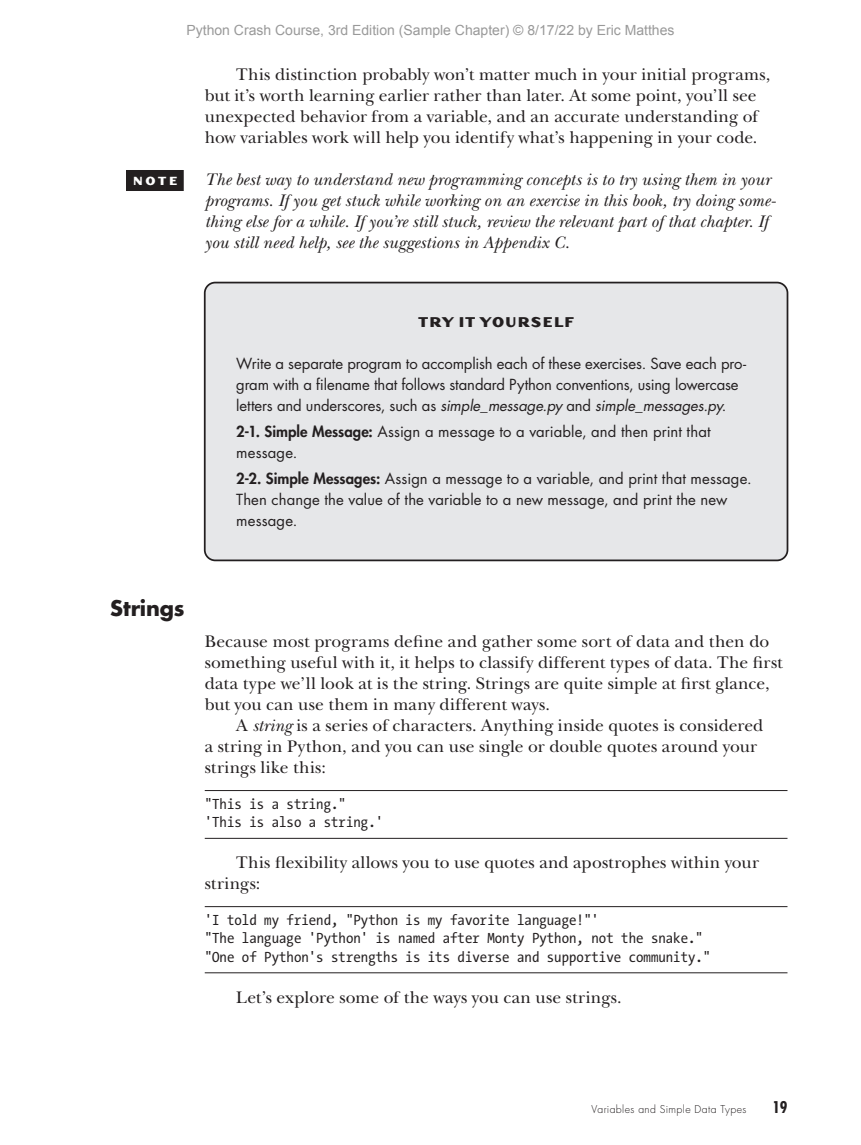
<style>
.page{position:relative;width:861px;height:1145px;background:#fff}
.page>*{position:absolute;margin:0;border:0;box-sizing:border-box;transform-origin:0 0}
.t1{font:700 21px "Futura Std";letter-spacing:-.005em;color:#231f20}
.t2{font:17.5px/21px "New Baskerville Std";letter-spacing:.005em;color:#231f20}
.t3{font:italic 17.5px/21px "New Baskerville Std";letter-spacing:.005em;color:#231f20}
.t4{font:700 15.75px "Dogma OT";letter-spacing:.09em;color:#231f20}
.t5{font:700 condensed 15.75px "Futura Std";color:#231f20}
.t6{font:14.88px/21px "Futura Std";color:#231f20}
.t7{font:14.88px/18.4px "The Sans Mono Cd W5";color:#231f20}
.t8{font:14px "Arial";color:#999}
.t9{font:700 13.12px "Dogma OT";color:#fff}
.t10{font:300 10.5px "Futura Std";letter-spacing:.04em;color:#231f20}
.s1{font-style:italic}
.s2{font-weight:800}
</style>
<div class="page">
<div style="left:126px;top:170px;width:58px;height:21px;background:#231f20"></div>
<div style="left:205px;top:282px;width:583px;height:278px;background:#e6e7e9;border-radius:10px"></div>
<div style="left:204px;top:282px;width:584px;height:279px;border:2px solid #231f20;border-radius:10px"></div>
<hr style="left:205px;top:790px;width:583px;height:1px;background:#231f20">
<hr style="left:205px;top:838px;width:583px;height:1px;background:#231f20">
<hr style="left:205px;top:906px;width:583px;height:1px;background:#231f20">
<hr style="left:205px;top:972px;width:583px;height:1px;background:#231f20">
<p class="t8" style="left:186px;top:21px;width:490px">Python Crash Course, 3rd Edition (Sample Chapter) © 8/17/22 by Eric Matthes</p>
<p class="t2" style="left:205px;top:64px;width:567px;text-indent:32px">This distinction probably won’t matter much in your initial programs, but it’s worth learning earlier rather than later. At some point, you’ll see unexpected behavior from a variable, and an accurate understanding of how variables work will help you identify what’s happening in your code.</p>
<p class="t9" style="left:133px;top:174px;width:46px">NOTE</p>
<p class="t3" style="left:205px;top:169px;width:573px">The best way to understand new programming concepts is to try using them in your programs. If you get stuck while working on an exercise in this book, try doing some&shy;thing else for a while. If you’re still stuck, review the relevant part of that chapter. If you still need help, see the suggestions in Appendix C.</p>
<p class="t4" style="left:419px;top:314px;width:156px">TRY IT YOURSELF</p>
<p class="t6" style="left:236px;top:353px;width:511px">Write a separate program to accomplish each of these exercises. Save each pro&shy;gram with a filename that follows standard Python conventions, using lowercase letters and underscores, such as <span class="s1">simple_message.py</span> and <span class="s1">simple_messages.py</span>.</p>
<p class="t6" style="left:236px;top:421px;width:476px"><span class="s2">2-1. Simple Message:</span> Assign a message to a variable, and then print that message.</p>
<p class="t6" style="left:236px;top:468px;width:517px"><span class="s2">2-2. Simple Messages:</span> Assign a message to a variable, and print that message.<br>Then change the value of the variable to a new message, and print the new message.</p>
<p class="t1" style="left:110px;top:593px;width:76px">Strings</p>
<p class="t2" style="left:205px;top:631px;width:580px">Because most programs define and gather some sort of data and then do something useful with it, it helps to classify different types of data. The first data type we’ll look at is the string. Strings are quite simple at first glance, but you can use them in many different ways.</p>
<p class="t2" style="left:205px;top:715px;width:560px;text-indent:32px">A <span class="s1">string</span> is a series of characters. Anything inside quotes is considered a string in Python, and you can use single or double quotes around your strings like this:</p>
<p class="t7" style="left:205px;top:795px;width:180px">"This is a string." 'This is also a string.'</p>
<p class="t2" style="left:205px;top:852px;width:556px;text-indent:32px">This flexibility allows you to use quotes and apostrophes within your strings:</p>
<p class="t7" style="left:205px;top:911px;width:507px">'I told my friend, "Python is my favorite language!"'<br>"The language 'Python' is named after Monty Python, not the snake." "One of Python's strengths is its diverse and supportive community."</p>
<p class="t2" style="left:236px;top:986px;width:387px">Let’s explore some of the ways you can use strings.</p>
<p class="t10" style="left:592px;top:1103px;width:156px">Variables and Simple Data Types</p>
<p class="t5" style="left:773px;top:1097px;width:16px">19</p>
</div>
